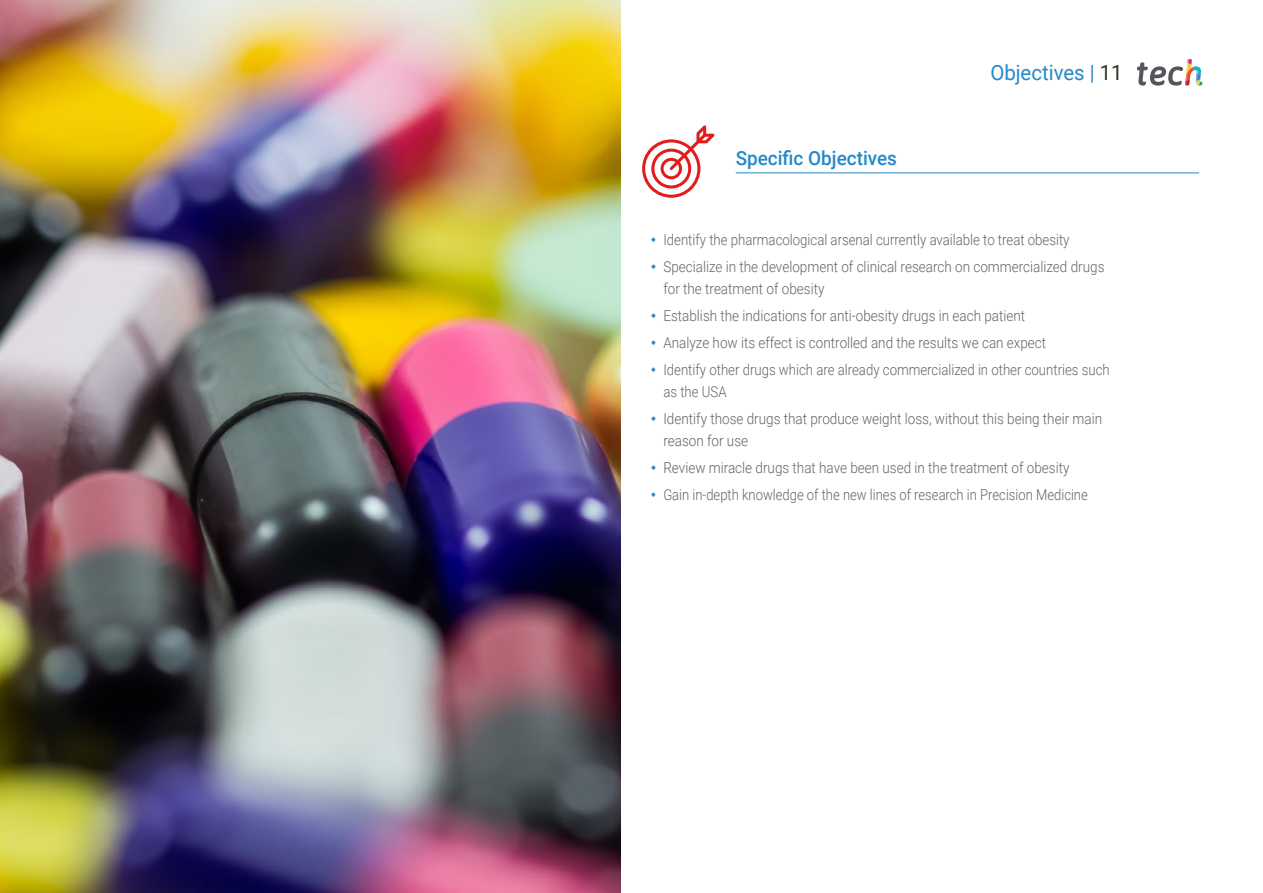
<style>
.page{position:relative;width:1263px;height:893px;background:#fff}
.page>*{position:absolute;margin:0;border:0;box-sizing:border-box;transform-origin:0 0}
.t1{font:21px "Roboto";color:#2488c9}
.t2{font:500 19.5px "Roboto";color:#2488c9}
.t3{font:300 15px/26.7px "Roboto";color:#61646a;scale:.9 1}
.t4{font:300 15px/26.7px "Roboto";color:#61646a;scale:.88 1}
.s1{color:#312e20}
</style>
<div class="page">
<svg style="left:642px;top:125px;width:72px;height:73px"></svg>
<img style="left:0;top:0;width:621px;height:893px">
<svg style="left:1137px;top:59px;width:65px;height:27px"></svg>
<hr style="left:736px;top:173px;width:463px;height:1px;background:#2488c9">
<h2 class="t2" style="left:736px;top:144px;width:163px">Specific Objectives</h2>
<h1 class="t1" style="left:990px;top:57px;width:134px">Objectives | <span class="s1">11</span></h1>
<p class="t4" style="left:663px;top:226px;width:503px">Identify the pharmacological arsenal currently available to treat obesity<br>Specialize in the development of clinical research on commercialized drugs</p>
<p class="t3" style="left:663px;top:275px;width:497px">for the treatment of obesity<br>Establish the indications for anti-obesity drugs in each patient<br>Analyze how its effect is controlled and the results we can expect<br>Identify other drugs which are already commercialized in other countries such</p>
<p class="t4" style="left:663px;top:378px;width:500px">as the USA<br>Identify those drugs that produce weight loss, without this being their main</p>
<p class="t3" style="left:663px;top:427px;width:473px">reason for use<br>Review miracle drugs that have been used in the treatment of obesity<br>Gain in-depth knowledge of the new lines of research in Precision Medicine</p>
</div>
